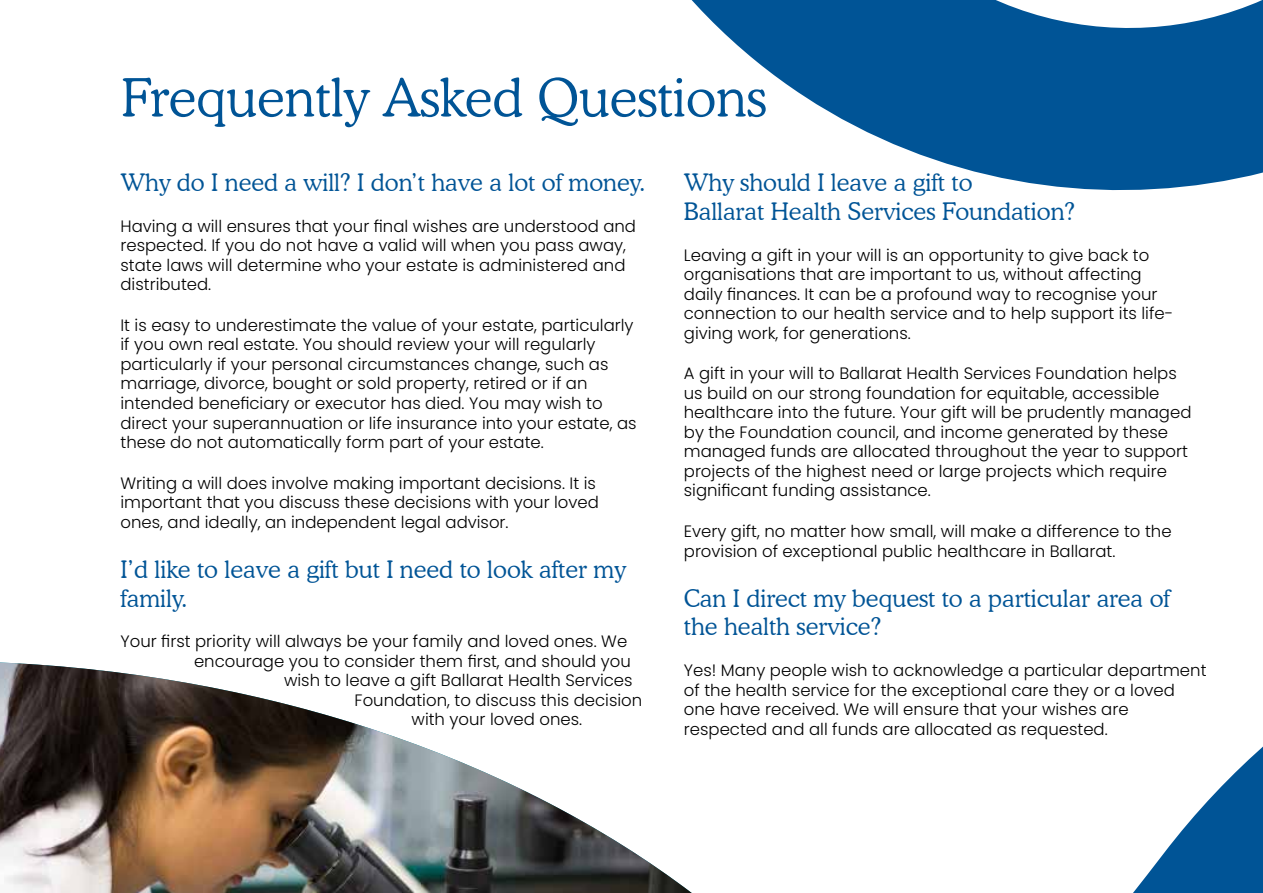
<style>
.page{position:relative;width:1263px;height:893px;background:#fff}
.page>*{position:absolute;margin:0;border:0;box-sizing:border-box;transform-origin:0 0}
.t1{font:300 52.5px "Cooper BT";color:#005496}
.t2{font:300 24px/28.8px "Cooper BT";color:#005496}
.t3{font:300 16.5px/19.5px "Poppins";color:#000}
</style>
<div class="page">
<svg style="left:1133px;top:746px;width:130px;height:147px;fill:#005496"></svg>
<svg style="left:691px;top:0;width:572px;height:191px;fill:#005496"></svg>
<img style="left:0;top:662px;width:692px;height:231px">
<h1 class="t1" style="left:120px;top:66px;width:647px">Frequently Asked Questions</h1>
<h2 class="t2" style="left:120px;top:168px;width:526px">Why do I need a will? I don’t have a lot of money.</h2>
<p class="t3" style="left:120px;top:216px;width:517px">Having a will ensures that your final wishes are understood and respected. If you do not have a valid will when you pass away, state laws will determine who your estate is administered and distributed.</p>
<p class="t3" style="left:120px;top:316px;width:518px">It is easy to underestimate the value of your estate, particularly if you own real estate. You should review your will regularly particularly if your personal circumstances change, such as marriage, divorce, bought or sold property, retired or if an intended beneficiary or executor has died. You may wish to direct your superannuation or life insurance into your estate, as these do not automatically form part of your estate.</p>
<p class="t3" style="left:120px;top:473px;width:480px">Writing a will does involve making important decisions. It is important that you discuss these decisions with your loved ones, and ideally, an independent legal advisor.</p>
<h2 class="t2" style="left:120px;top:555px;width:507px">I’d like to leave a gift but I need to look after my family.</h2>
<p class="t3" style="left:120px;top:632px;width:508px">Your first priority will always be your family and loved ones. We</p>
<p class="t3" style="left:194px;top:651px;width:438px">encourage you to consider them first, and should you</p>
<p class="t3" style="left:284px;top:671px;width:350px">wish to leave a gift Ballarat Health Services</p>
<p class="t3" style="left:354px;top:690px;width:289px">Foundation, to discuss this decision</p>
<p class="t3" style="left:411px;top:710px;width:172px">with your loved ones.</p>
<h2 class="t2" style="left:684px;top:168px;width:393px">Why should I leave a gift to<br>Ballarat Health Services Foundation?</h2>
<p class="t3" style="left:684px;top:245px;width:491px">Leaving a gift in your will is an opportunity to give back to organisations that are important to us, without affecting daily finances. It can be a profound way to recognise your connection to our health service and to help support its life&shy;giving work, for generations.</p>
<p class="t3" style="left:684px;top:364px;width:509px">A gift in your will to Ballarat Health Services Foundation helps us build on our strong foundation for equitable, accessible healthcare into the future. Your gift will be prudently managed by the Foundation council, and income generated by these managed funds are allocated throughout the year to support projects of the highest need or large projects which require significant funding assistance.</p>
<p class="t3" style="left:684px;top:522px;width:489px">Every gift, no matter how small, will make a difference to the provision of exceptional public healthcare in Ballarat.</p>
<h2 class="t2" style="left:684px;top:583px;width:488px">Can I direct my bequest to a particular area of the health service?</h2>
<p class="t3" style="left:684px;top:661px;width:524px">Yes! Many people wish to acknowledge a particular department of the health service for the exceptional care they or a loved one have received. We will ensure that your wishes are respected and all funds are allocated as requested.</p>
</div>
